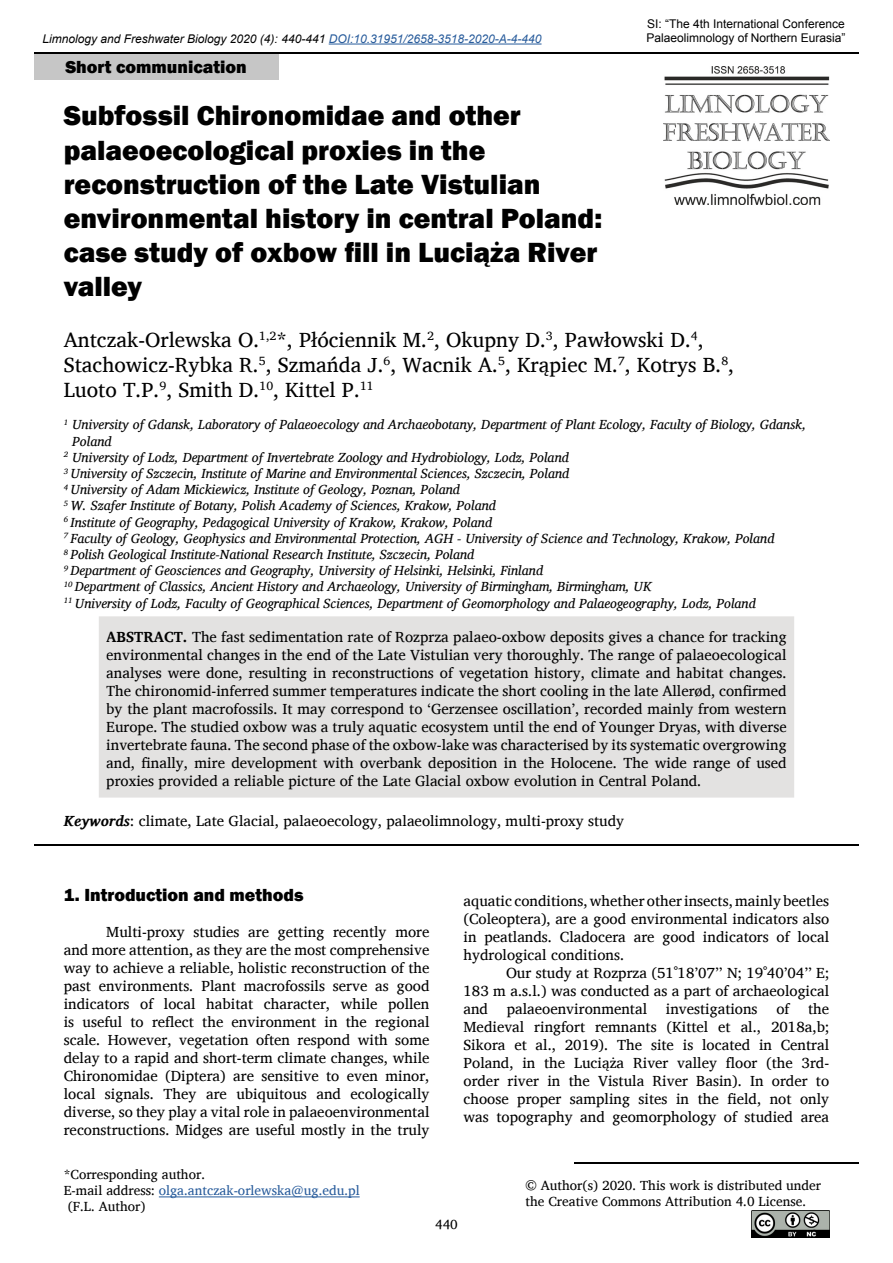
<style>
.page{position:relative;width:893px;height:1263px;background:#fff}
.page>*{position:absolute;margin:0;border:0;box-sizing:border-box;transform-origin:0 0}
.t1{font:800 28.5px/34.2px "Franklin Gothic";color:#000}
.t2{font:21px "Charis SIL";color:#000}
.t3{font:800 18px "Franklin Gothic";color:#000}
.t4{font:15px/18px "Charis SIL";color:#000;text-align:justify}
.t5{font:italic 13.5px/16.2px "Charis SIL";color:#000}
.small_regular{font:13.5px "Charis SIL";color:#000}
.small_regular-2{font:13.5px "Charis SIL";color:#275b9b}
.t6{font:italic 12px "Arial";color:#000}
.t7{font:12px/14.4px "Arial";color:#000}
.s1{color:#275b9b}
.s2{font-weight:700}
.s3{font-weight:700;font-style:italic}
.s4{color:#000}
</style>
<div class="page">
<hr style="left:34px;top:52px;width:825px;height:2px;background:#000">
<hr style="left:329px;top:44px;width:213px;height:1px;background:#275b9b">
<img style="left:663px;top:67px;width:166px;height:138px">
<div style="left:34px;top:54px;width:244px;height:26px;background:#c6c6c6"></div>
<img style="left:751px;top:1210px;width:78px;height:27px">
<hr style="left:574px;top:1162px;width:285px;height:1px;background:#000">
<hr style="left:159px;top:1196px;width:201px;height:1px;background:#275b9b">
<div style="left:99px;top:616px;width:695px;height:182px;background:#e3e2e1"></div>
<hr style="left:34px;top:844px;width:825px;height:2px;background:#000">
<p class="t6" style="left:43px;top:31px;width:500px">Limnology and Freshwater Biology 2020 (4): 440-441 <span class="s1">DOI:10.31951/2658-3518-2020-A-4-440</span></p>
<p class="t3" style="left:65px;top:55px;width:183px">Short communication</p>
<p class="t1" style="left:64px;top:99px;width:540px">Subfossil Chironomidae and other palaeoecological proxies in the reconstruction of the Late Vistulian environmental history in central Poland: case study of oxbow fill in Luciąża River valley</p>
<p class="t7" style="left:646px;top:17px;width:201px">SI: “The 4th International Conference<br>Palaeolimnology of Northern Eurasia”</p>
<p class="t2" style="left:64px;top:327px;width:641px">Antczak-Orlewska O.<sup>1,2</sup>*, Płóciennik M.<sup>2</sup>, Okupny D.<sup>3</sup>, Pawłowski D.<sup>4</sup>,</p>
<p class="t2" style="left:64px;top:352px;width:672px">Stachowicz-Rybka R.<sup>5</sup>, Szmańda J.<sup>6</sup>, Wacnik A.<sup>5</sup>, Krąpiec M.<sup>7</sup>, Kotrys B.<sup>8</sup>,</p>
<p class="t2" style="left:64px;top:378px;width:311px">Luoto T.P.<sup>9</sup>, Smith D.<sup>10</sup>, Kittel P.<sup>11</sup></p>
<p class="t5" style="left:72px;top:417px;width:735px;text-indent:-9px"><sup>1</sup> University of Gdansk, Laboratory of Palaeoecology and Archaeobotany, Department of Plant Ecology, Faculty of Biology, Gdansk,<br>Poland</p>
<p class="t5" style="left:64px;top:449px;width:507px"><sup>2</sup> University of Lodz, Department of Invertebrate Zoology and Hydrobiology, Lodz, Poland</p>
<p class="t5" style="left:64px;top:465px;width:507px"><sup>3</sup> University of Szczecin, Institute of Marine and Environmental Sciences, Szczecin, Poland</p>
<p class="t5" style="left:64px;top:481px;width:398px"><sup>4</sup> University of Adam Mickiewicz, Institute of Geology, Poznan, Poland</p>
<p class="t5" style="left:64px;top:498px;width:434px"><sup>5</sup> W. Szafer Institute of Botany, Polish Academy of Sciences, Krakow, Poland</p>
<p class="t5" style="left:64px;top:514px;width:430px"><sup>6</sup> Institute of Geography, Pedagogical University of Krakow, Krakow, Poland</p>
<p class="t5" style="left:64px;top:530px;width:712px"><sup>7</sup> Faculty of Geology, Geophysics and Environmental Protection, AGH - University of Science and Technology, Krakow, Poland</p>
<p class="t5" style="left:64px;top:546px;width:412px"><sup>8</sup> Polish Geological Institute-National Research Institute, Szczecin, Poland</p>
<p class="t5" style="left:64px;top:562px;width:481px"><sup>9</sup> Department of Geosciences and Geography, University of Helsinki, Helsinki, Finland</p>
<p class="t5" style="left:64px;top:579px;width:590px"><sup>10</sup> Department of Classics, Ancient History and Archaeology, University of Birmingham, Birmingham, UK</p>
<p class="t5" style="left:64px;top:595px;width:694px"><sup>11</sup> University of Lodz, Faculty of Geographical Sciences, Department of Geomorphology and Palaeogeography, Lodz, Poland</p>
<p class="t4" style="left:106px;top:628px;width:682px"><span class="s2">ABSTRACT.</span> The fast sedimentation rate of Rozprza palaeo-oxbow deposits gives a chance for tracking environmental changes in the end of the Late Vistulian very thoroughly. The range of palaeoecological analyses were done, resulting in reconstructions of vegetation history, climate and habitat changes.<br>The chironomid-inferred summer temperatures indicate the short cooling in the late Allerød, confirmed by the plant macrofossils. It may correspond to ‘Gerzensee oscillation’, recorded mainly from western Europe. The studied oxbow was a truly aquatic ecosystem until the end of Younger Dryas, with diverse invertebrate fauna. The second phase of the oxbow-lake was characterised by its systematic overgrowing and, finally, mire development with overbank deposition in the Holocene. The wide range of used proxies provided a reliable picture of the Late Glacial oxbow evolution in Central Poland.</p>
<p class="t4" style="left:64px;top:812px;width:562px"><span class="s3">Keywords</span>: climate, Late Glacial, palaeoecology, palaeolimnology, multi-proxy study</p>
<p class="t3" style="left:64px;top:883px;width:241px">1. Introduction and methods</p>
<p class="t4" style="left:64px;top:923px;width:367px;text-indent:43px">Multi-proxy studies are getting recently more and more attention, as they are the most comprehensive way to achieve a reliable, holistic reconstruction of the past environments. Plant macrofossils serve as good indicators of local habitat character, while pollen is useful to reflect the environment in the regional scale. However, vegetation often respond with some delay to a rapid and short-term climate changes, while Chironomidae (Diptera) are sensitive to even minor, local signals. They are ubiquitous and ecologically diverse, so they play a vital role in palaeoenvironmental reconstructions. Midges are useful mostly in the truly</p>
<p class="small_regular" style="left:64px;top:1166px;width:143px">*Corresponding author.</p>
<p class="small_regular-2" style="left:64px;top:1182px;width:297px"><span class="s4">E-mail address:</span> olga.antczak-orlewska@ug.edu.pl</p>
<p class="small_regular" style="left:68px;top:1198px;width:79px">(F.L. Author)</p>
<p class="t4" style="left:463px;top:892px;width:367px">aquatic conditions, whether other insects, mainly beetles (Coleoptera), are a good environmental indicators also in peatlands. Cladocera are good indicators of local hydrological conditions.</p>
<p class="t4" style="left:463px;top:964px;width:367px;text-indent:43px">Our study at Rozprza (51˚18’07’’ N; 19˚40’04’’ E; 183 m a.s.l.) was conducted as a part of archaeological and palaeoenvironmental investigations of the Medieval ringfort remnants (Kittel et al., 2018a,b; Sikora et al., 2019). The site is located in Central Poland, in the Luciąża River valley floor (the 3rd&shy;order river in the Vistula River Basin). In order to choose proper sampling sites in the field, not only was topography and geomorphology of studied area</p>
<p class="small_regular" style="left:526px;top:1177px;width:297px">© Author(s) 2020. This work is distributed under</p>
<p class="small_regular" style="left:526px;top:1193px;width:282px">the Creative Commons Attribution 4.0 License.</p>
<p class="small_regular" style="left:435px;top:1216px;width:24px">440</p>
</div>
